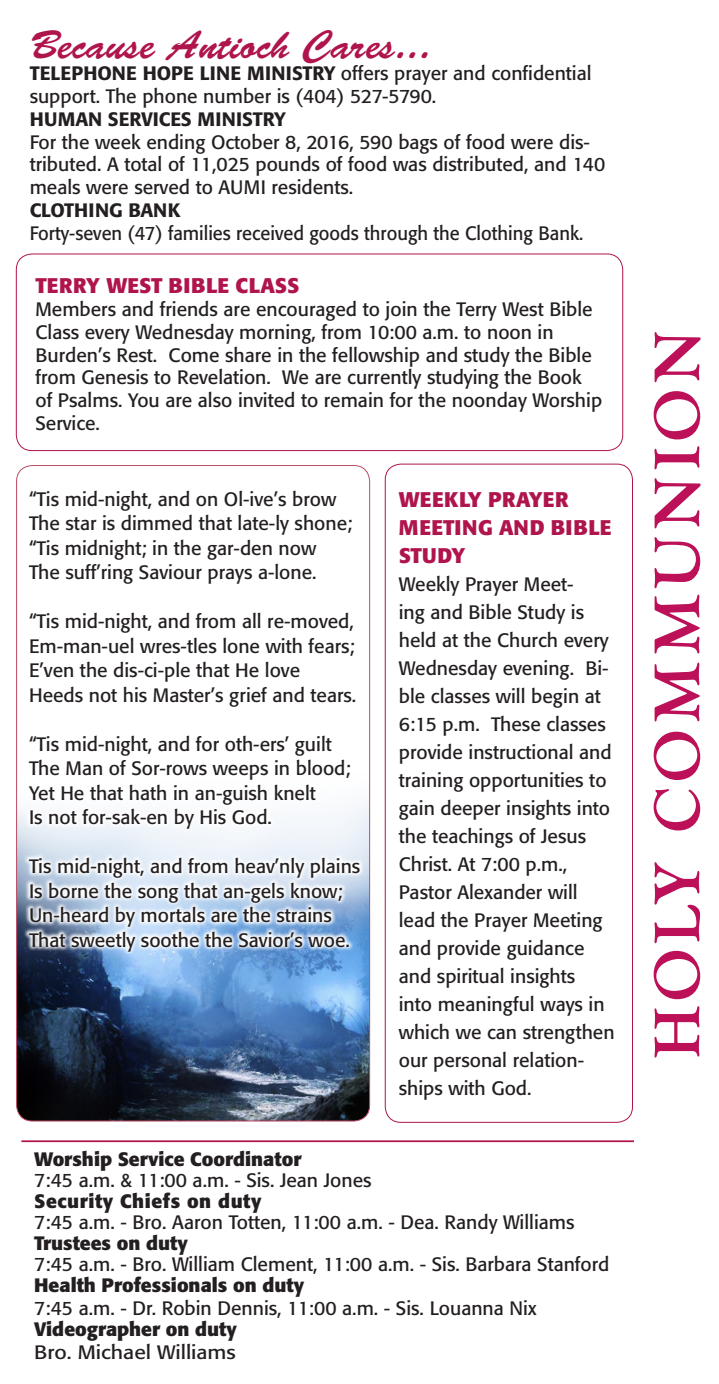
<style>
.page{position:relative;width:719px;height:1384px;background:#fff}
.page>*{position:absolute;margin:0;border:0;box-sizing:border-box;transform-origin:0 0}
.t1{font:500 66.5px "Goudy Wtc T";letter-spacing:.06em;color:#bc1058}
.t2{font:40.25px "Brush Script";color:#af144d}
.t3{font:700 21px/28px "Formata";letter-spacing:.02em;color:#af144d}
.t4{font:700 21px "Formata";color:#af144d}
.t5{font:19.25px/28px "Formata";color:#231f20}
.t6{font:700 19.25px "Formata";color:#231f20}
.t7{font:19.25px "Formata";color:#231f20;scale:.95 1}
.t8{font:500 19.25px "Formata";color:#231f20}
.t9{font:700 19.25px "Formata";letter-spacing:.03em;color:#231f20}
.t10{font:19.25px "Formata";color:#231f20;scale:1.1 1}
.s1{font-weight:500}
</style>
<div class="page">
<hr style="left:21px;top:1140px;width:613px;height:2px;background:#af144d">
<img style="left:17px;top:804px;width:353px;height:317px">
<svg style="left:22px;top:804px;width:341px;height:150px"></svg>
<div style="left:16px;top:254px;width:607px;height:197px;border:1px solid #af144d;border-radius:16px"></div>
<div style="left:385px;top:464px;width:248px;height:659px;border:1px solid #af144d;border-radius:16px"></div>
<p class="t2" style="left:30px;top:22px;width:403px">Because Antioch Cares...</p>
<p class="t5" style="left:30px;top:62px;width:563px;line-height:22.8px"><span class="s1">TELEPHONE HOPE LINE MINISTRY</span> offers prayer and confidential support. The phone number is (404) 527-5790.</p>
<p class="t8" style="left:30px;top:107px;width:257px">HUMAN SERVICES MINISTRY</p>
<p class="t5" style="left:30px;top:130px;width:577px;line-height:22.8px">For the week ending October 8, 2016, 590 bags of food were dis&shy;tributed. A total of 11,025 pounds of food was distributed, and 140 meals were served to AUMI residents.</p>
<p class="t8" style="left:30px;top:198px;width:152px">CLOTHING BANK</p>
<p class="t7" style="left:30px;top:221px;width:584px">Forty-seven (47) families received goods through the Clothing Bank.</p>
<p class="t4" style="left:35px;top:273px;width:265px">TERRY WEST BIBLE CLASS</p>
<p class="t5" style="left:35px;top:298px;width:568px;line-height:22.8px">Members and friends are encouraged to join the Terry West Bible Class every Wednesday morning, from 10:00 a.m. to noon in Burden’s Rest. Come share in the fellowship and study the Bible from Genesis to Revelation. We are currently studying the Book of Psalms. You are also invited to remain for the noonday Worship Service.</p>
<p class="t5" style="left:29px;top:485px;width:309px">“Tis mid-night, and on Ol-ive’s brow</p>
<p class="t5" style="left:29px;top:509px;width:325px">The star is dimmed that late-ly shone;</p>
<p class="t5" style="left:29px;top:534px;width:289px">“Tis midnight; in the gar-den now</p>
<p class="t5" style="left:29px;top:558px;width:289px">The suff’ring Saviour prays a-lone.</p>
<p class="t5" style="left:29px;top:607px;width:326px">“Tis mid-night, and from all re-moved,</p>
<p class="t5" style="left:29px;top:632px;width:327px">Em-man-uel wres-tles lone with fears;</p>
<p class="t5" style="left:29px;top:656px;width:273px">E’ven the dis-ci-ple that He love</p>
<p class="t5" style="left:29px;top:681px;width:329px">Heeds not his Master’s grief and tears.</p>
<p class="t5" style="left:29px;top:730px;width:304px">“Tis mid-night, and for oth-ers’ guilt</p>
<p class="t5" style="left:29px;top:754px;width:323px">The Man of Sor-rows weeps in blood;</p>
<p class="t5" style="left:29px;top:779px;width:288px">Yet He that hath in an-guish knelt</p>
<p class="t5" style="left:29px;top:803px;width:244px">Is not for-sak-en by His God.</p>
<p class="t5" style="left:29px;top:852px;width:333px">Tis mid-night, and from heav’nly plains</p>
<p class="t5" style="left:29px;top:877px;width:315px">Is borne the song that an-gels know;</p>
<p class="t5" style="left:29px;top:901px;width:304px">Un-heard by mortals are the strains</p>
<p class="t5" style="left:29px;top:926px;width:322px">That sweetly soothe the Savior’s woe.</p>
<p class="t3" style="left:399px;top:486px;width:214px">WEEKLY PRAYER<br>MEETING AND BIBLE<br>STUDY</p>
<p class="t5" style="left:399px;top:570px;width:217px">Weekly Prayer Meet-<br>ing and Bible Study is held at the Church every<br>Wednesday evening. Bi&shy;ble classes will begin at<br>6:15 p.m. These classes provide instructional and training opportunities to gain deeper insights into the teachings of Jesus<br>Christ. At 7:00 p.m.,<br>Pastor Alexander will lead the Prayer Meeting and provide guidance and spiritual insights<br>into meaningful ways in which we can strengthen our personal relation&shy;ships with God.</p>
<p class="t6" style="left:34px;top:1147px;width:269px">Worship Service Coordinator</p>
<p class="t5" style="left:34px;top:1166px;width:339px">7:45 a.m. &amp; 11:00 a.m. - Sis. Jean Jones</p>
<p class="t9" style="left:34px;top:1189px;width:229px">Security Chiefs on duty</p>
<p class="t5" style="left:34px;top:1208px;width:542px">7:45 a.m. - Bro. Aaron Totten, 11:00 a.m. - Dea. Randy Williams</p>
<p class="t6" style="left:34px;top:1231px;width:155px">Trustees on duty</p>
<p class="t5" style="left:34px;top:1250px;width:577px">7:45 a.m. - Bro. William Clement, 11:00 a.m. - Sis. Barbara Stanford</p>
<p class="t6" style="left:34px;top:1273px;width:271px">Health Professionals on duty</p>
<p class="t5" style="left:34px;top:1294px;width:504px">7:45 a.m. - Dr. Robin Dennis, 11:00 a.m. - Sis. Louanna Nix</p>
<p class="t6" style="left:34px;top:1317px;width:204px">Videographer on duty</p>
<p class="t10" style="left:34px;top:1341px;width:185px">Bro. Michael Williams</p>
<p class="t1" style="left:637px;top:1059px;width:732px;rotate:-90deg">HOLY COMMUNION</p>
</div>
